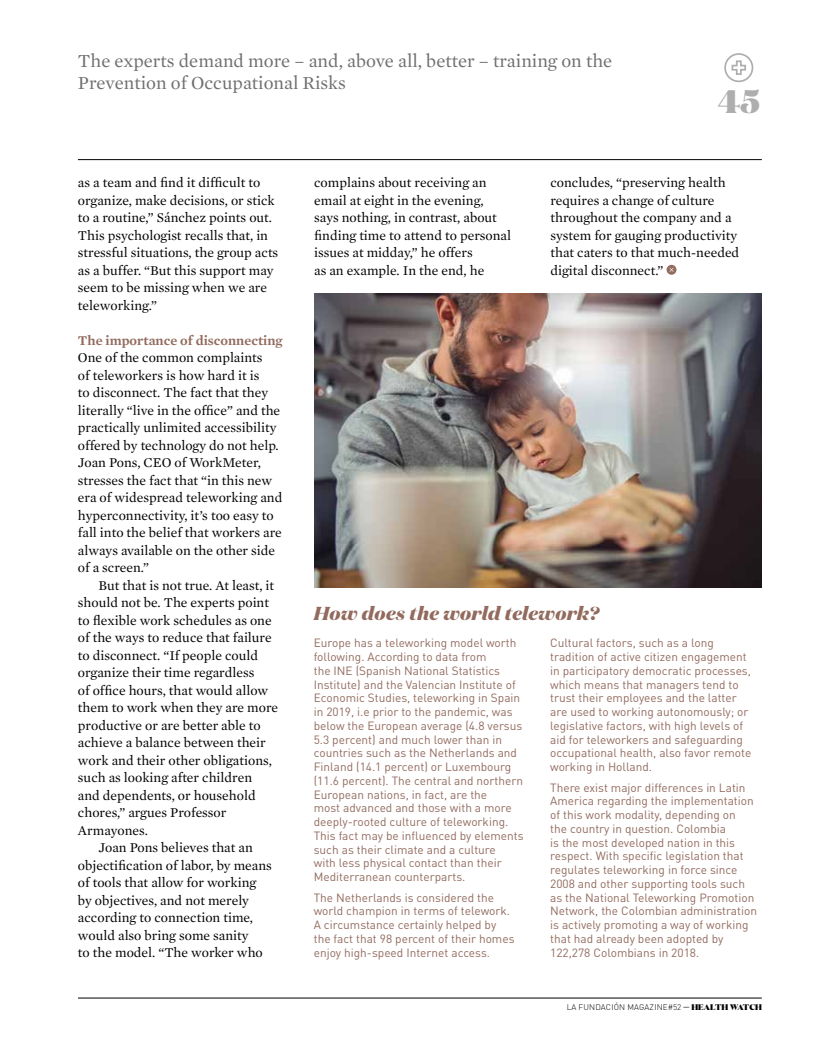
<style>
.page{position:relative;width:815px;height:1063px;background:#fff}
.page>*{position:absolute;margin:0;border:0;box-sizing:border-box;transform-origin:0 0}
.t1{font:900 32.5px "Domaine Display";color:#aeaeae}
.t2{font:18.75px/22.5px "Mercury Text G1";color:#706f6f}
.t3{font:italic 800 18.75px "Domaine Display";letter-spacing:.02em;color:#926b5e}
.t4{font:13.75px/17.5px "Mercury Text G1";color:#000}
.t5{font:600 13.75px "Mercury Text G1";color:#926b5e}
.t6{font:11.88px/13.8px "DIN Pro";color:#926b5e}
.t7{font:300 8.12px "DIN Pro";letter-spacing:.02em;color:#000}
.t8{font:900 8.12px "Domaine Display";color:#000}
.s1{font-family:"Domaine Display";font-weight:900}
</style>
<div class="page">
<hr style="left:78px;top:159px;width:684px;height:1px;background:#000">
<svg style="left:731px;top:60px;width:15px;height:15px"></svg>
<div style="left:724px;top:53px;width:29px;height:29px;border:2px solid #aeaeae;border-radius:50%"></div>
<hr style="left:78px;top:998px;width:684px;height:1px;background:#000">
<div style="left:667px;top:265px;width:9px;height:10px;background:#926b5e;border-radius:50%"></div>
<svg style="left:669px;top:268px;width:5px;height:4px"></svg>
<img style="left:314px;top:293px;width:448px;height:294px">
<h2 class="t2" style="left:78px;top:50px;width:536px">The experts demand more – and, above all, better – training on the<br>Prevention of Occupational Risks</h2>
<h1 class="t1" style="left:718px;top:80px;width:43px">45</h1>
<p class="t4" style="left:78px;top:174px;width:202px">as a team and find it difficult to organize, make decisions, or stick to a routine,” Sánchez points out.<br>This psychologist recalls that, in stressful situations, the group acts as a buffer. “But this support may seem to be missing when we are teleworking.”</p>
<p class="t5" style="left:78px;top:332px;width:206px">The importance of disconnecting</p>
<p class="t4" style="left:78px;top:349px;width:206px">One of the common complaints<br>of teleworkers is how hard it is<br>to disconnect. The fact that they literally “live in the office” and the practically unlimited accessibility offered by technology do not help.<br>Joan Pons, CEO of WorkMeter, stresses the fact that “in this new era of widespread teleworking and hyperconnectivity, it’s too easy to fall into the belief that workers are always available on the other side of a screen.”</p>
<p class="t4" style="left:99px;top:577px;width:177px">But that is not true. At least, it</p>
<p class="t4" style="left:78px;top:594px;width:193px">should not be. The experts point</p>
<p class="t4" style="left:78px;top:612px;width:195px">to flexible work schedules as one</p>
<p class="t4" style="left:78px;top:629px;width:195px">of the ways to reduce that failure</p>
<p class="t4" style="left:78px;top:647px;width:182px">to disconnect. “If people could</p>
<p class="t4" style="left:78px;top:664px;width:178px">organize their time regardless</p>
<p class="t4" style="left:78px;top:682px;width:192px">of office hours, that would allow</p>
<p class="t4" style="left:78px;top:699px;width:202px">them to work when they are more</p>
<p class="t4" style="left:78px;top:717px;width:184px">productive or are better able to</p>
<p class="t4" style="left:78px;top:734px;width:189px">achieve a balance between their</p>
<p class="t4" style="left:78px;top:752px;width:195px">work and their other obligations,</p>
<p class="t4" style="left:78px;top:769px;width:176px">such as looking after children</p>
<p class="t4" style="left:78px;top:787px;width:179px">and dependents, or household</p>
<p class="t4" style="left:78px;top:804px;width:150px">chores,” argues Professor</p>
<p class="t4" style="left:78px;top:822px;width:71px">Armayones.</p>
<p class="t4" style="left:99px;top:839px;width:156px">Joan Pons believes that an</p>
<p class="t4" style="left:78px;top:857px;width:195px">objectification of labor, by means</p>
<p class="t4" style="left:78px;top:874px;width:180px">of tools that allow for working</p>
<p class="t4" style="left:78px;top:892px;width:173px">by objectives, and not merely</p>
<p class="t4" style="left:78px;top:909px;width:177px">according to connection time,</p>
<p class="t4" style="left:78px;top:927px;width:172px">would also bring some sanity</p>
<p class="t4" style="left:78px;top:944px;width:186px">to the model. “The worker who</p>
<p class="t4" style="left:314px;top:174px;width:198px">complains about receiving an email at eight in the evening, says nothing, in contrast, about finding time to attend to personal issues at midday,” he offers<br>as an example. In the end, he</p>
<p class="t4" style="left:550px;top:174px;width:190px">concludes, “preserving health requires a change of culture throughout the company and a system for gauging productivity that caters to that much-needed digital disconnect.”</p>
<h2 class="t3" style="left:314px;top:601px;width:287px">How does the world telework?</h2>
<p class="t6" style="left:314px;top:635px;width:211px">Europe has a teleworking model worth following. According to data from<br>the INE (Spanish National Statistics Institute) and the Valencian Institute of Economic Studies, teleworking in Spain in 2019, i.e prior to the pandemic, was below the European average (4.8 versus 5.3 percent) and much lower than in countries such as the Netherlands and Finland (14.1 percent) or Luxembourg (11.6 percent). The central and northern European nations, in fact, are the<br>most advanced and those with a more deeply-rooted culture of teleworking.<br>This fact may be influenced by elements such as their climate and a culture<br>with less physical contact than their Mediterranean counterparts.</p>
<p class="t6" style="left:314px;top:889px;width:202px">The Netherlands is considered the world champion in terms of telework.<br>A circumstance certainly helped by the fact that 98 percent of their homes enjoy high-speed Internet access.</p>
<p class="t6" style="left:550px;top:635px;width:203px">Cultural factors, such as a long tradition of active citizen engagement in participatory democratic processes, which means that managers tend to trust their employees and the latter are used to working autonomously; or legislative factors, with high levels of aid for teleworkers and safeguarding occupational health, also favor remote working in Holland.</p>
<p class="t6" style="left:550px;top:779px;width:208px">There exist major differences in Latin America regarding the implementation of this work modality, depending on<br>the country in question. Colombia<br>is the most developed nation in this respect. With specific legislation that regulates teleworking in force since 2008 and other supporting tools such as the National Teleworking Promotion Network, the Colombian administration is actively promoting a way of working that had already been adopted by 122,278 Colombians in 2018.</p>
<p class="t7" style="left:567px;top:1001px;width:132px">LA FUNDACIÓN MAGAZINE#52 <span class="s1">— HEA</span></p>
<p class="t8" style="left:710px;top:1001px;width:35px">LTH WATCH</p>
</div>
